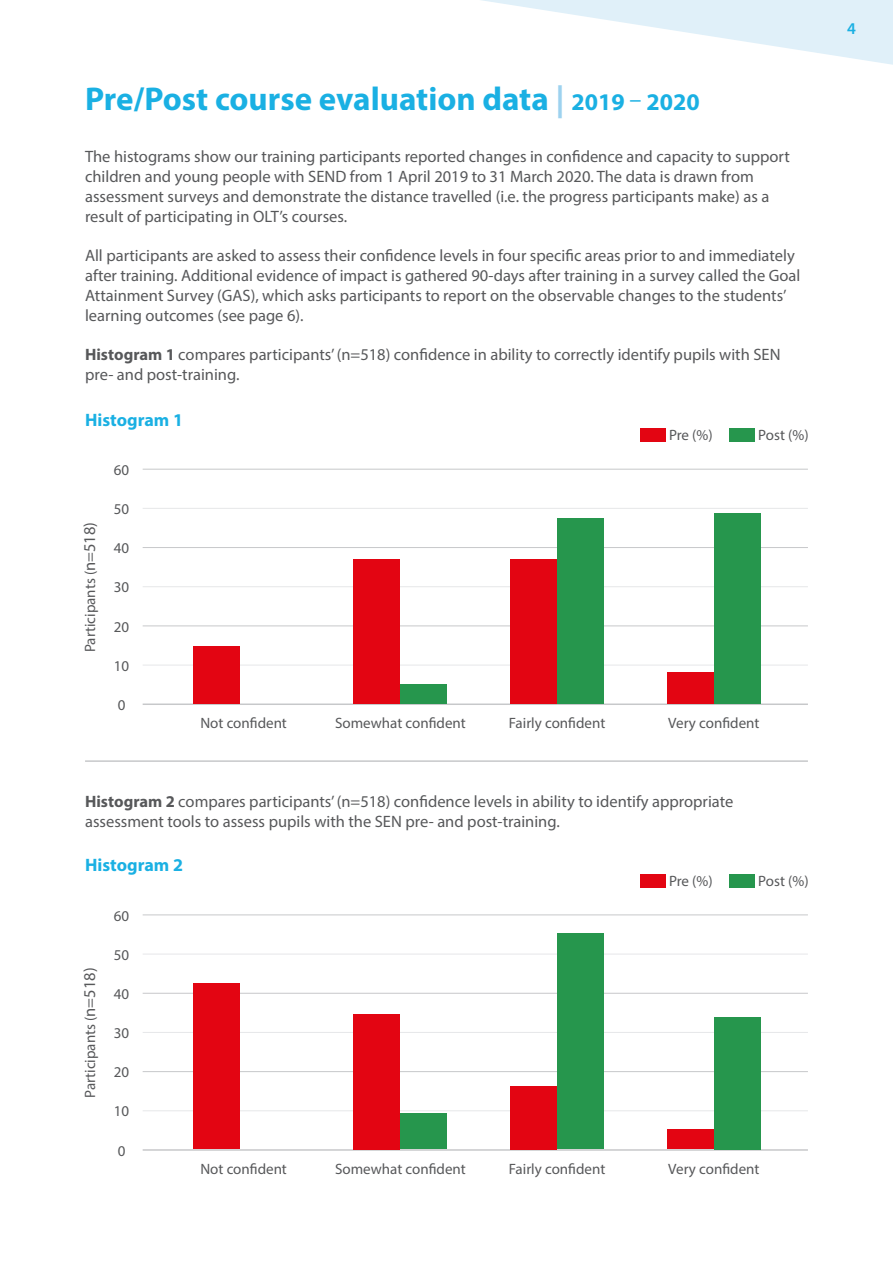
<style>
.page{position:relative;width:893px;height:1263px;background:#fff}
.page>*{position:absolute;margin:0;border:0;box-sizing:border-box;transform-origin:0 0}
.Headers{font:700 33px "Myriad Pro";color:#1ab0e3}
.Sub_Headers{font:700 18px "Myriad Pro";color:#1ab0e3}
.Standard_Text{font:16.5px/19.8px "Myriad Pro";color:#57585a}
.t1{font:600 16.5px "Myriad Pro";color:#1ab0e3}
.Chart_body_text{font:15px "Myriad Pro";color:#57585a}
.Standard_Text-2{font:15px "Myriad Pro";letter-spacing:-.01em;color:#57585a}
.s1{color:#9dd2ef}
.s2{font-size:24px}
.s3{font-weight:400;font-size:24px}
.s4{font-weight:700}
.s5{font-size:16.5px}
</style>
<div class="page">
<svg style="left:481px;top:0;width:412px;height:65px"></svg>
<hr style="left:143px;top:469px;width:665px;height:1px;background:#c7c8ca">
<hr style="left:143px;top:914px;width:665px;height:1px;background:#c7c8ca">
<hr style="left:143px;top:508px;width:665px;height:1px;background:#e6e7e9">
<hr style="left:143px;top:954px;width:665px;height:1px;background:#e6e7e9">
<hr style="left:143px;top:547px;width:665px;height:1px;background:#c7c8ca">
<hr style="left:143px;top:993px;width:665px;height:1px;background:#c7c8ca">
<hr style="left:143px;top:586px;width:665px;height:1px;background:#e6e7e9">
<hr style="left:143px;top:1032px;width:665px;height:1px;background:#e6e7e9">
<hr style="left:143px;top:625px;width:665px;height:1px;background:#c7c8ca">
<hr style="left:143px;top:1071px;width:665px;height:1px;background:#c7c8ca">
<hr style="left:143px;top:665px;width:665px;height:1px;background:#e6e7e9">
<hr style="left:143px;top:1110px;width:665px;height:1px;background:#e6e7e9">
<hr style="left:143px;top:703px;width:665px;height:2px;background:#c7c8ca">
<hr style="left:143px;top:1149px;width:665px;height:2px;background:#c7c8ca">
<div style="left:193px;top:646px;width:47px;height:57px;background:#e30512"></div>
<div style="left:193px;top:984px;width:47px;height:165px;background:#e30512"></div>
<div style="left:640px;top:428px;width:26px;height:14px;background:#e30512"></div>
<div style="left:640px;top:874px;width:26px;height:13px;background:#e30512"></div>
<div style="left:730px;top:428px;width:25px;height:14px;background:#26964d"></div>
<div style="left:730px;top:874px;width:25px;height:13px;background:#26964d"></div>
<div style="left:354px;top:559px;width:46px;height:144px;background:#e30512"></div>
<div style="left:354px;top:1014px;width:46px;height:135px;background:#e30512"></div>
<div style="left:510px;top:559px;width:47px;height:144px;background:#e30512"></div>
<div style="left:510px;top:1086px;width:47px;height:63px;background:#e30512"></div>
<div style="left:667px;top:672px;width:47px;height:31px;background:#e30512"></div>
<div style="left:667px;top:1129px;width:47px;height:20px;background:#e30512"></div>
<div style="left:400px;top:684px;width:47px;height:19px;background:#26964d"></div>
<div style="left:400px;top:1114px;width:47px;height:35px;background:#26964d"></div>
<div style="left:557px;top:518px;width:47px;height:185px;background:#26964d"></div>
<div style="left:557px;top:933px;width:47px;height:216px;background:#26964d"></div>
<div style="left:714px;top:513px;width:47px;height:190px;background:#26964d"></div>
<div style="left:714px;top:1017px;width:47px;height:132px;background:#26964d"></div>
<hr style="left:85px;top:760px;width:723px;height:2px;background:#c7c8ca">
<p class="Headers" style="left:85px;top:77px;width:616px">Pre/Post course evaluation data <span class="s1">|</span> <span class="s2">2019</span> <span class="s3">–</span> <span class="s2">2020</span></p>
<p class="Standard_Text" style="left:85px;top:146px;width:706px">The histograms show our training participants reported changes in confidence and capacity to support children and young people with SEND from 1 April 2019 to 31 March 2020. The data is drawn from assessment surveys and demonstrate the distance travelled (i.e. the progress participants make) as a result of participating in OLT’s courses.</p>
<p class="Standard_Text" style="left:85px;top:245px;width:717px">All participants are asked to assess their confidence levels in four specific areas prior to and immediately after training. Additional evidence of impact is gathered 90-days after training in a survey called the Goal Attainment Survey (GAS), which asks participants to report on the observable changes to the students’ learning outcomes (see page 6).</p>
<p class="Standard_Text" style="left:85px;top:344px;width:697px"><span class="s4">Histogram 1</span> compares participants’ (n=518) confidence in ability to correctly identify pupils with SEN pre- and post-training.</p>
<p class="Sub_Headers" style="left:85px;top:408px;width:99px">Histogram 1</p>
<p class="Chart_body_text" style="left:114px;top:460px;width:17px">60</p>
<p class="Chart_body_text" style="left:81px;top:652px;width:132px;rotate:-90deg">Participants (<span class="s5">n=518)</span></p>
<p class="Chart_body_text" style="left:114px;top:500px;width:17px">50</p>
<p class="Chart_body_text" style="left:114px;top:539px;width:17px">40</p>
<p class="Chart_body_text" style="left:114px;top:578px;width:17px">30</p>
<p class="Chart_body_text" style="left:114px;top:617px;width:17px">20</p>
<p class="Chart_body_text" style="left:114px;top:656px;width:17px">10</p>
<p class="Chart_body_text" style="left:118px;top:696px;width:9px">0</p>
<p class="Chart_body_text" style="left:200px;top:714px;width:88px">Not confident</p>
<p class="Chart_body_text" style="left:335px;top:714px;width:132px">Somewhat confident</p>
<p class="Chart_body_text" style="left:509px;top:714px;width:98px">Fairly confident</p>
<p class="Standard_Text-2" style="left:669px;top:426px;width:45px">Pre (%)</p>
<p class="Standard_Text-2" style="left:758px;top:426px;width:52px">Post (%)</p>
<p class="Chart_body_text" style="left:668px;top:714px;width:93px">Very confident</p>
<p class="Standard_Text" style="left:85px;top:791px;width:650px"><span class="s4">Histogram 2</span> compares participants’ (n=518) confidence levels in ability to identify appropriate assessment tools to assess pupils with the SEN pre- and post-training.</p>
<p class="Sub_Headers" style="left:85px;top:853px;width:99px">Histogram 2</p>
<p class="Chart_body_text" style="left:114px;top:906px;width:17px">60</p>
<p class="Chart_body_text" style="left:81px;top:1098px;width:132px;rotate:-90deg">Participants (<span class="s5">n=518)</span></p>
<p class="Chart_body_text" style="left:114px;top:945px;width:17px">50</p>
<p class="Chart_body_text" style="left:114px;top:984px;width:17px">40</p>
<p class="Chart_body_text" style="left:114px;top:1024px;width:17px">30</p>
<p class="Chart_body_text" style="left:114px;top:1063px;width:17px">20</p>
<p class="Chart_body_text" style="left:114px;top:1102px;width:17px">10</p>
<p class="Chart_body_text" style="left:118px;top:1141px;width:9px">0</p>
<p class="Standard_Text-2" style="left:669px;top:872px;width:45px">Pre (%)</p>
<p class="Standard_Text-2" style="left:758px;top:872px;width:52px">Post (%)</p>
<p class="Chart_body_text" style="left:200px;top:1160px;width:88px">Not confident</p>
<p class="Chart_body_text" style="left:335px;top:1160px;width:132px">Somewhat confident</p>
<p class="Chart_body_text" style="left:509px;top:1160px;width:98px">Fairly confident</p>
<p class="Chart_body_text" style="left:668px;top:1160px;width:93px">Very confident</p>
<p class="t1" style="left:847px;top:18px;width:10px">4</p>
</div>
